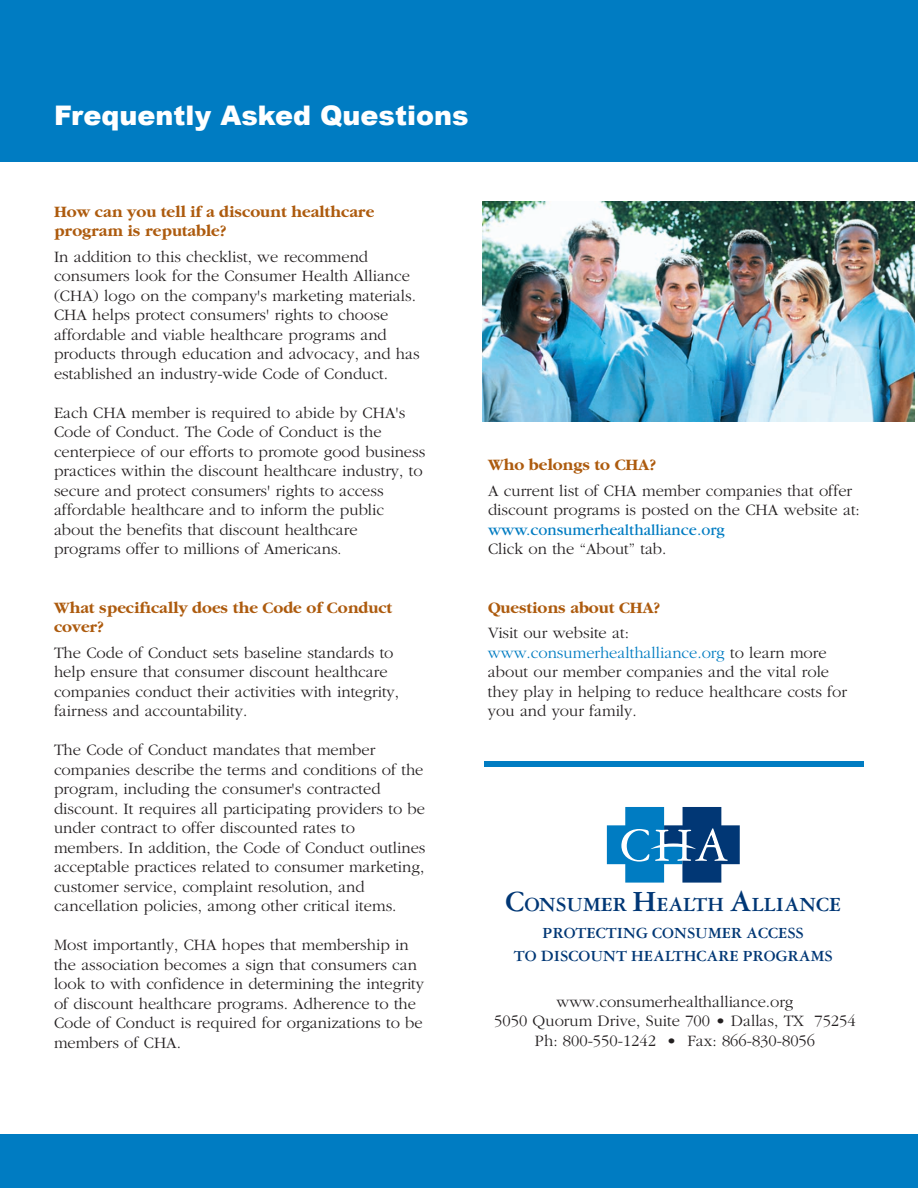
<style>
.page{position:relative;width:918px;height:1188px;background:#fff}
.page>*{position:absolute;margin:0;border:0;box-sizing:border-box;transform-origin:0 0}
.t1{font:900 27px "Arial";color:#fff}
.t2{font:700 21.45px "Garamond Three";color:#013775}
.t3{font:300 16.5px/19.5px "Garamond";color:#231f20}
.t4{font:700 16.5px/19.5px "Garamond";color:#ad5b0e}
.t5{font:700 16.5px/22.5px "Garamond Three";color:#013775;text-align:center}
.s1{font-size:15px}
.s2{font-weight:700;color:#ad5b0e}
.s3{font-weight:400;color:#007cc2}
.s4{font-weight:300;color:#231f20}
.s5{color:#007cc2}
.s6{font-size:31.2px}
</style>
<div class="page">
<div style="left:0;top:0;width:918px;height:162px;background:#007cc2"></div>
<div style="left:0;top:1134px;width:918px;height:54px;background:#007cc2"></div>
<svg style="left:607px;top:807px;width:133px;height:76px"></svg>
<img style="left:482px;top:201px;width:432px;height:220px">
<div style="left:484px;top:761px;width:380px;height:6px;background:#007cc2"></div>
<p class="t1" style="left:54px;top:100px;width:416px">Frequently Asked Questions</p>
<p class="t4" style="left:54px;top:202px;width:322px">How can you tell if a discount healthcare program is reputable?</p>
<p class="t3" style="left:54px;top:247px;width:367px">In addition to this checklist, we recommend consumers look for the Consumer Health Alliance (CHA) logo on the company's marketing materials.<br>CHA helps protect consumers' rights to choose affordable and viable healthcare programs and products through education and advocacy, and has established an industry-wide Code of Conduct.</p>
<p class="t3" style="left:54px;top:403px;width:373px">Each CHA member is required to abide by CHA's Code of Conduct. The Code of Conduct is the centerpiece of our efforts to promote good business practices within the discount healthcare industry, to secure and protect consumers' rights to access affordable healthcare and to inform the public about the benefits that discount healthcare programs offer to millions of Americans<span class="s1">.</span></p>
<p class="t4" style="left:54px;top:598px;width:340px">What specifically does the Code of Conduct cover?</p>
<p class="t3" style="left:54px;top:643px;width:347px">The Code of Conduct sets baseline standards to help ensure that consumer discount healthcare companies conduct their activities with integrity, fairness and accountability.</p>
<p class="t3" style="left:54px;top:740px;width:373px">The Code of Conduct mandates that member companies describe the terms and conditions of the program, including the consumer's contracted discount. It requires all participating providers to be under contract to offer discounted rates to members. In addition, the Code of Conduct outlines acceptable practices related to consumer marketing, customer service, complaint resolution, and cancellation policies, among other critical items.</p>
<p class="t3" style="left:54px;top:935px;width:372px">Most importantly, CHA hopes that membership in the association becomes a sign that consumers can look to with confidence in determining the integrity of discount healthcare programs. Adherence to the Code of Conduct is required for organizations to be members of CHA.</p>
<p class="t3" style="left:488px;top:452px;width:366px;line-height:25.5px"><span class="s2">Who belongs to CHA?<br></span>A current list of CHA member companies that offer</p>
<p class="t3" style="left:488px;top:500px;width:373px">discount programs is posted on the CHA website at: <span class="s3">www.consumerhealthalliance.org<br></span>Click on the “About” tab.</p>
<p class="t4" style="left:488px;top:595px;width:174px;line-height:25.5px">Questions about CHA?<br><span class="s4">Visit our website at:</span></p>
<p class="t3" style="left:488px;top:643px;width:361px"><span class="s5">www.consumerhealthalliance.org</span> to learn more about our member companies and the vital role they play in helping to reduce healthcare costs for you and your family.</p>
<p class="t2" style="left:505px;top:893px;width:337px"><span class="s6">C</span>ONSUMER <span class="s6">H</span>EALTH <span class="s6">A</span>LLIANCE</p>
<p class="t5" style="left:514px;top:922px;width:320px">PROTECTING CONSUMER ACCESS<br>TO DISCOUNT HEALTHCARE PROGRAMS</p>
<p class="t3" style="left:494px;top:992px;width:363px;text-align:center">www.consumerhealthalliance.org<br>5050 Quorum Drive, Suite 700 • Dallas, TX 75254<br>Ph: 800-550-1242 • Fax: 866-830-8056</p>
</div>
